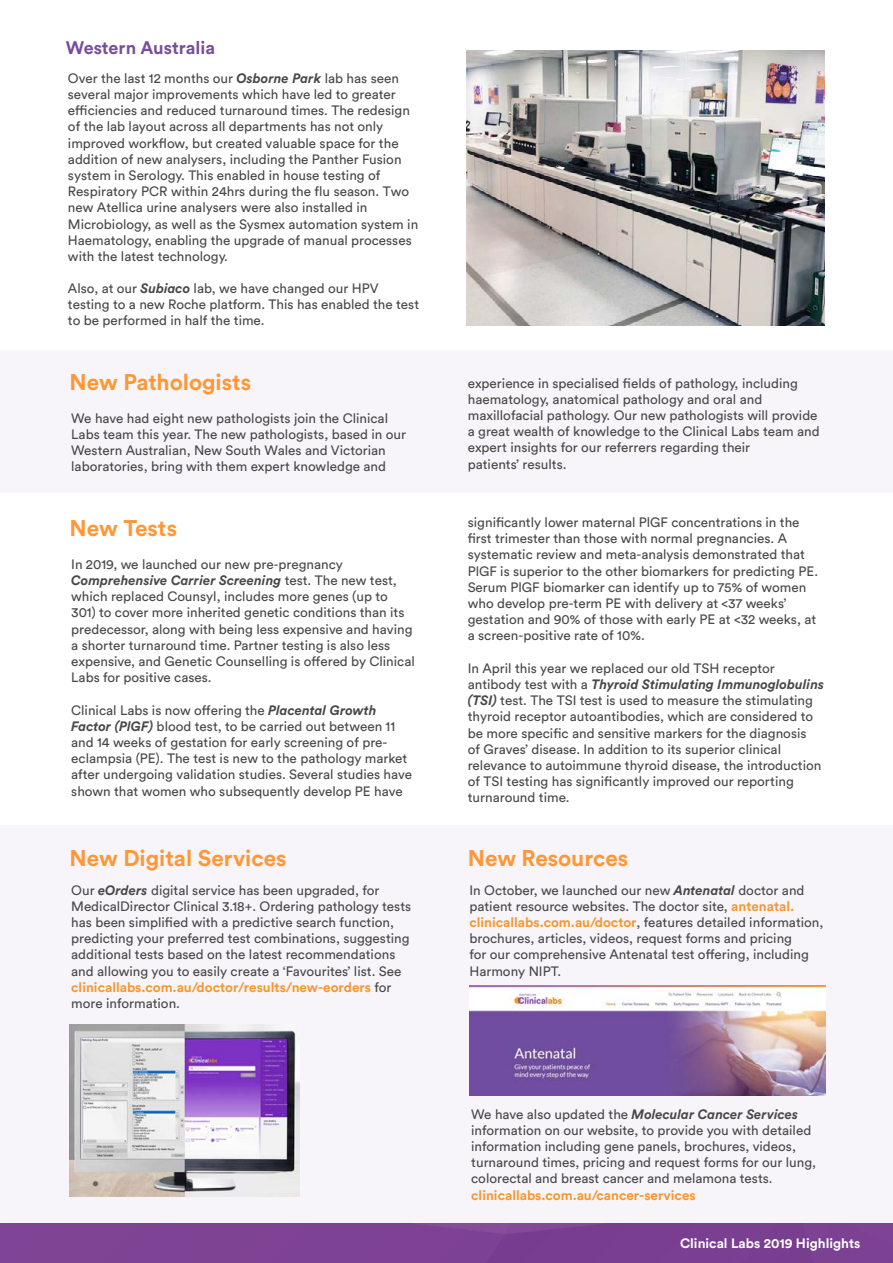
<style>
.page{position:relative;width:893px;height:1263px;background:#fff}
.page>*{position:absolute;margin:0;border:0;box-sizing:border-box;transform-origin:0 0}
.t1{font:700 22.5px "Circular Std";color:#ff9736}
.t2{font:700 18px "Circular Std";color:#764e9b}
.t3{font:13.5px/16.2px "Circular Std";color:#494848}
.t4{font:700 13.5px "Circular Std";color:#f59731}
.t5{font:700 13.5px "Circular Std";color:#fff}
.s1{font-weight:700;font-style:italic}
.s2{font-weight:700;color:#f59731}
</style>
<div class="page">
<div style="left:0;top:1223px;width:893px;height:40px;background:#7e4193"></div>
<div style="left:0;top:350px;width:893px;height:143px;background:#f7f5f9"></div>
<div style="left:0;top:825px;width:893px;height:398px;background:#f7f5f9"></div>
<img style="left:70px;top:1025px;width:230px;height:171px">
<img style="left:469px;top:985px;width:356px;height:110px">
<img style="left:466px;top:50px;width:359px;height:275px">
<h2 class="t2" style="left:66px;top:36px;width:151px">Western Australia</h2>
<p class="t3" style="left:68px;top:70px;width:352px">Over the last 12 months our <span class="s1">Osborne Park</span> lab has seen several major improvements which have led to greater efficiencies and reduced turnaround times. The redesign of the lab layout across all departments has not only improved workflow, but created valuable space for the addition of new analysers, including the Panther Fusion system in Serology. This enabled in house testing of Respiratory PCR within 24hrs during the flu season. Two new Atellica urine analysers were also installed in Microbiology, as well as the Sysmex automation system in Haematology, enabling the upgrade of manual processes with the latest technology.</p>
<p class="t3" style="left:68px;top:280px;width:353px">Also, at our <span class="s1">Subiaco</span> lab, we have changed our HPV testing to a new Roche platform. This has enabled the test to be performed in half the time.</p>
<h1 class="t1" style="left:70px;top:367px;width:183px">New Pathologists</h1>
<p class="t3" style="left:71px;top:410px;width:336px">We have had eight new pathologists join the Clinical Labs team this year. The new pathologists, based in our Western Australian, New South Wales and Victorian laboratories, bring with them expert knowledge and</p>
<h1 class="t1" style="left:70px;top:513px;width:109px">New Tests</h1>
<p class="t3" style="left:71px;top:556px;width:345px">In 2019, we launched our new pre-pregnancy <span class="s1">Comprehensive Carrier Screening</span> test. The new test, which replaced Counsyl, includes more genes (up to 301) to cover more inherited genetic conditions than its predecessor, along with being less expensive and having a shorter turnaround time. Partner testing is also less expensive, and Genetic Counselling is offered by Clinical Labs for positive cases.</p>
<p class="t3" style="left:71px;top:701px;width:342px">Clinical Labs is now offering the <span class="s1">Placental Growth Factor (PlGF)</span> blood test, to be carried out between 11 and 14 weeks of gestation for early screening of pre&shy;eclampsia (PE). The test is new to the pathology market after undergoing validation studies. Several studies have shown that women who subsequently develop PE have</p>
<p class="t3" style="left:468px;top:375px;width:353px">experience in specialised fields of pathology, including haematology, anatomical pathology and oral and maxillofacial pathology. Our new pathologists will provide a great wealth of knowledge to the Clinical Labs team and expert insights for our referrers regarding their<br>patients’ results.</p>
<p class="t3" style="left:468px;top:514px;width:352px">significantly lower maternal PlGF concentrations in the first trimester than those with normal pregnancies. A systematic review and meta-analysis demonstrated that PlGF is superior to the other biomarkers for predicting PE.<br>Serum PlGF biomarker can identify up to 75% of women who develop pre-term PE with delivery at &lt;37 weeks’ gestation and 90% of those with early PE at &lt;32 weeks, at a screen-positive rate of 10%.</p>
<p class="t3" style="left:468px;top:660px;width:358px">In April this year we replaced our old TSH receptor antibody test with a <span class="s1">Thyroid Stimulating Immunoglobulins (TSI)</span> test. The TSI test is used to measure the stimulating thyroid receptor autoantibodies, which are considered to be more specific and sensitive markers for the diagnosis<br>of Graves’ disease. In addition to its superior clinical relevance to autoimmune thyroid disease, the introduction of TSI testing has significantly improved our reporting turnaround time.</p>
<h1 class="t1" style="left:70px;top:843px;width:218px">New Digital Services</h1>
<h1 class="t1" style="left:468px;top:843px;width:162px">New Resources</h1>
<p class="t3" style="left:71px;top:882px;width:342px">Our <span class="s1">eOrders</span> digital service has been upgraded, for MedicalDirector Clinical 3.18+. Ordering pathology tests has been simplified with a predictive search function, predicting your preferred test combinations, suggesting additional tests based on the latest recommendations and allowing you to easily create a ‘Favourites’ list. See <span class="s2">clinicallabs.com.au/doctor/results/new-eorders</span> for more information.</p>
<p class="t3" style="left:469px;top:882px;width:355px">In October, we launched our new <span class="s1">Antenatal</span> doctor and patient resource websites. The doctor site, <span class="s2">antenatal. clinicallabs.com.au/doctor</span>, features detailed information, brochures, articles, videos, request forms and pricing<br>for our comprehensive Antenatal test offering, including Harmony NIPT.</p>
<p class="t3" style="left:471px;top:1106px;width:347px">We have also updated the <span class="s1">Molecular Cancer Services </span>information on our website, to provide you with detailed information including gene panels, brochures, videos, turnaround times, pricing and request forms for our lung, colorectal and breast cancer and melamona tests.</p>
<p class="t4" style="left:471px;top:1186px;width:226px">clinicallabs.com.au/cancer-services</p>
<p class="t5" style="left:680px;top:1234px;width:182px">Clinical Labs 2019 Highlights</p>
</div>
